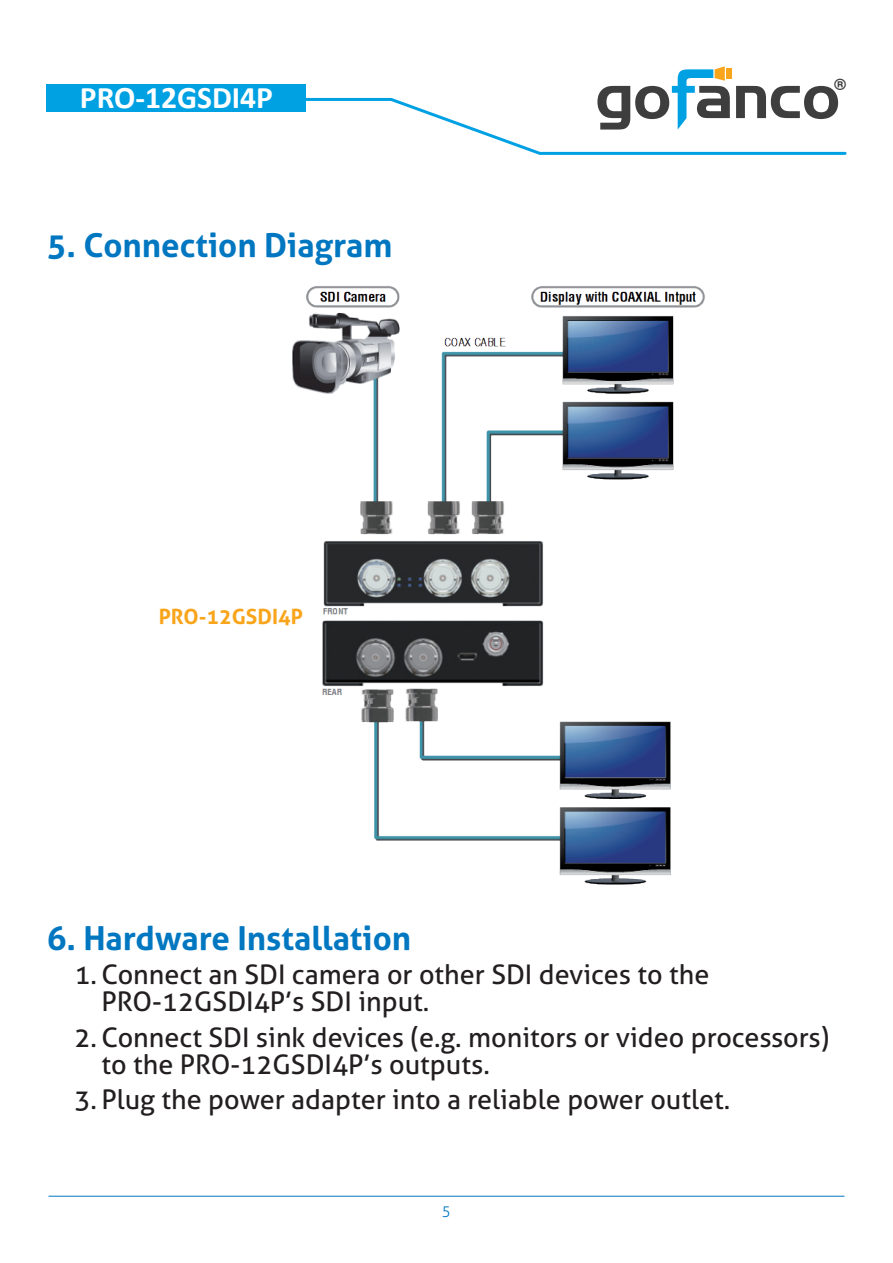
<style>
.page{position:relative;width:893px;height:1263px;background:#fff}
.page>*{position:absolute;margin:0;border:0;box-sizing:border-box;transform-origin:0 0}
.t1{font:700 33px "Aller";color:#0077c0}
.t2{font:700 31.5px "Calibri";color:#fff}
.t3{font:27px/27px "Aller";color:#231f20}
.t4{font:700 21px "Aller";color:#f9a51b}
.t5{font:700 15.45px "Century Gothic";color:#3e3e3f}
.t6{font:300 15px "Aller";color:#0077c0}
</style>
<div class="page">
<hr style="left:48px;top:1196px;width:796px;height:1px;background:#0077c0">
<svg style="left:306px;top:66px;width:541px;height:89px"></svg>
<div style="left:47px;top:84px;width:259px;height:28px;background:#00a1e3"></div>
<img style="left:292px;top:286px;width:413px;height:599px">
<p class="t2" style="left:80px;top:75px;width:195px">PRO-12GSDI4P</p>
<p class="t1" style="left:47px;top:225px;width:347px">5. Connection Diagram</p>
<p class="t4" style="left:159px;top:604px;width:146px">PRO-12GSDI4P</p>
<p class="t1" style="left:47px;top:918px;width:366px">6. Hardware Installation</p>
<p class="t5" style="left:834px;top:73px;width:13px">®</p>
<p class="t3" style="left:101px;top:961px;width:609px;text-indent:-27px">1. Connect an SDI camera or other SDI devices to the<br>PRO-12GSDI4P’s SDI input.</p>
<p class="t3" style="left:101px;top:1023px;width:730px;text-indent:-27px">2. Connect SDI sink devices (e.g. monitors or video processors) to the PRO-12GSDI4P’s outputs.</p>
<p class="t3" style="left:74px;top:1086px;width:657px">3. Plug the power adapter into a reliable power outlet.</p>
<p class="t6" style="left:442px;top:1202px;width:10px">5</p>
</div>
